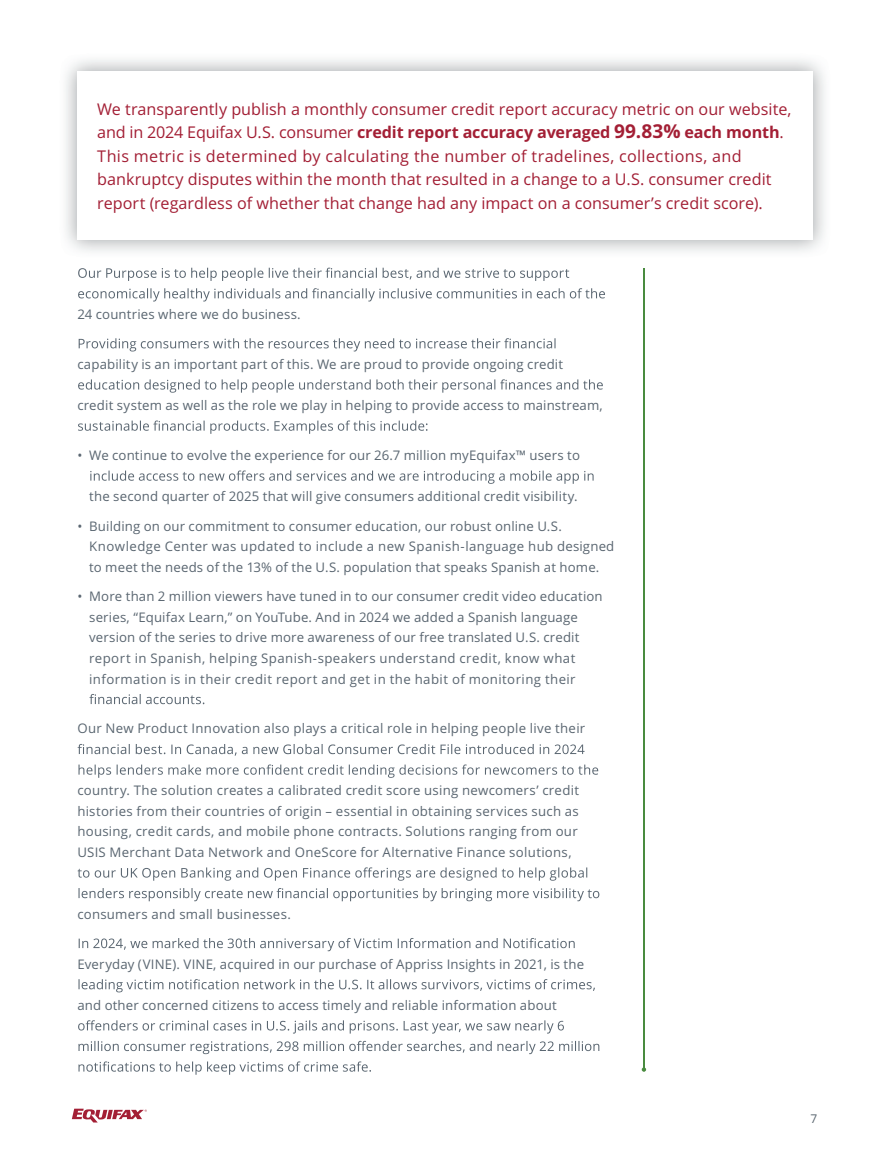
<style>
.page{position:relative;width:891px;height:1161px;background:#fff}
.page>*{position:absolute;margin:0;border:0;box-sizing:border-box;transform-origin:0 0}
.t1{font:16.2px/23.5px "Open Sans";color:#a31f35}
.t2{font:13.2px/20.5px "Open Sans";letter-spacing:.01em;color:#5a6671}
.t3{font:12px "Open Sans";color:#5a6670}
.s1{font-weight:700}
.s2{font-weight:700;font-size:19.05px}
</style>
<div class="page">
<svg style="left:78px;top:268px;width:491px;height:13px"></svg>
<svg style="left:78px;top:288px;width:527px;height:14px"></svg>
<svg style="left:79px;top:338px;width:477px;height:14px"></svg>
<svg style="left:78px;top:379px;width:525px;height:14px"></svg>
<svg style="left:78px;top:421px;width:350px;height:13px"></svg>
<svg style="left:90px;top:471px;width:504px;height:13px"></svg>
<svg style="left:89px;top:694px;width:115px;height:10px"></svg>
<svg style="left:78px;top:744px;width:507px;height:12px"></svg>
<svg style="left:79px;top:765px;width:519px;height:13px"></svg>
<svg style="left:78px;top:867px;width:509px;height:14px"></svg>
<svg style="left:79px;top:888px;width:520px;height:13px"></svg>
<svg style="left:79px;top:938px;width:496px;height:13px"></svg>
<svg style="left:79px;top:979px;width:516px;height:13px"></svg>
<svg style="left:78px;top:1020px;width:486px;height:14px"></svg>
<svg style="left:79px;top:1041px;width:520px;height:13px"></svg>
<svg style="left:79px;top:1061px;width:292px;height:14px"></svg>
<hr style="left:643px;top:268px;width:1px;height:802px;background:#498b3f">
<svg style="left:642px;top:1067px;width:4px;height:5px"></svg>
<svg style="left:72px;top:1109px;width:75px;height:14px"></svg>
<p class="t1" style="left:97px;top:97px;width:696px">We transparently publish a monthly consumer credit report accuracy metric on our website, and in 2024 Equifax U.S. consumer <span class="s1">credit report accuracy averaged</span> <span class="s2">99.83%</span> <span class="s1">each month</span>.<br>This metric is determined by calculating the number of tradelines, collections, and bankruptcy disputes within the month that resulted in a change to a U.S. consumer credit report (regardless of whether that change had any impact on a consumer’s credit score).</p>
<p class="t2" style="left:77px;top:304px;width:225px">24 countries where we do business.</p>
<p class="t2" style="left:77px;top:354px;width:487px">capability is an important part of this. We are proud to provide ongoing credit</p>
<p class="t2" style="left:77px;top:395px;width:527px">credit system as well as the role we play in helping to provide access to mainstream,</p>
<p class="t2" style="left:77px;top:445px;width:504px">• We continue to evolve the experience for our 26.7 million myEquifax™ users to</p>
<p class="t2" style="left:89px;top:486px;width:490px">the second quarter of 2025 that will give consumers additional credit visibility.</p>
<p class="t2" style="left:89px;top:515px;width:527px;text-indent:-12px">• Building on our commitment to consumer education, our robust online U.S.<br>Knowledge Center was updated to include a new Spanish-language hub designed to meet the needs of the 13% of the U.S. population that speaks Spanish at home.</p>
<p class="t2" style="left:89px;top:586px;width:515px;text-indent:-12px">• More than 2 million viewers have tuned in to our consumer credit video education series, “Equifax Learn,” on YouTube. And in 2024 we added a Spanish language version of the series to drive more awareness of our free translated U.S. credit report in Spanish, helping Spanish-speakers understand credit, know what information is in their credit report and get in the habit of monitoring their</p>
<p class="t2" style="left:77px;top:718px;width:509px">Our New Product Innovation also plays a critical role in helping people live their</p>
<p class="t2" style="left:77px;top:780px;width:503px;text-align:justify">country. The solution creates a calibrated credit score using newcomers’ credit histories from their countries of origin – essential in obtaining services such as housing, credit cards, and mobile phone contracts. Solutions ranging from our USIS Merchant Data Network and OneScore for Alternative Finance solutions,</p>
<p class="t2" style="left:77px;top:903px;width:215px">consumers and small businesses.</p>
<p class="t2" style="left:77px;top:953px;width:508px">Everyday (VINE). VINE, acquired in our purchase of Appriss Insights in 2021, is the</p>
<p class="t2" style="left:77px;top:994px;width:481px">and other concerned citizens to access timely and reliable information about</p>
<p class="t3" style="left:810px;top:1110px;width:8px">7</p>
</div>
